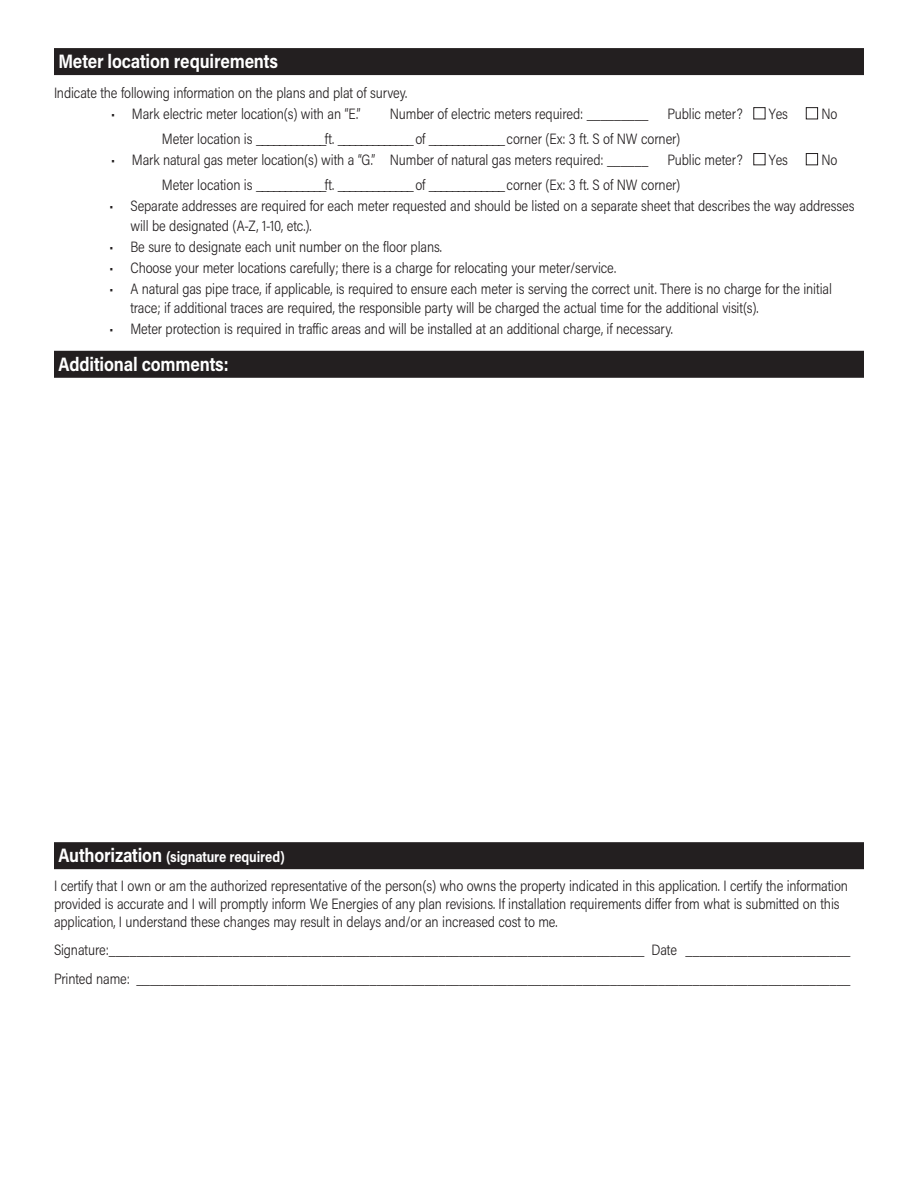
<style>
.page{position:relative;width:918px;height:1188px;background:#fff}
.page>*{position:absolute;margin:0;border:0;box-sizing:border-box;transform-origin:0 0}
.t1{font:700 19.5px "Acumin Pro Semi Cond";letter-spacing:-.01em;color:#fff;scale:.91 1}
.rules{font:300 15px/19.5px "Acumin Pro Semi Cond";letter-spacing:-.01em;color:#231f20;scale:.91 1}
.t2{font:700 15px "Acumin Pro Semi Cond";letter-spacing:-.01em;color:#fff;scale:.91 1}
.s1{font-size:19.5px}
</style>
<div class="page">
<div style="left:54px;top:48px;width:810px;height:27px;background:#231f20"></div>
<div style="left:54px;top:351px;width:810px;height:27px;background:#231f20"></div>
<div style="left:54px;top:842px;width:810px;height:27px;background:#231f20"></div>
<div style="left:753px;top:107px;width:12px;height:12px;border:1px solid #231f20"></div>
<div style="left:806px;top:107px;width:12px;height:12px;border:1px solid #231f20"></div>
<div style="left:753px;top:153px;width:12px;height:12px;border:1px solid #231f20"></div>
<div style="left:806px;top:153px;width:12px;height:12px;border:1px solid #231f20"></div>
<p class="t1" style="left:58px;top:48px;width:243px">Meter location requirements</p>
<p class="rules" style="left:54px;top:83px;width:390px">Indicate the following information on the plans and plat of survey.</p>
<p class="rules" style="left:111px;top:104px;width:276px">• Mark electric meter location(s) with an “E.”</p>
<p class="rules" style="left:390px;top:104px;width:286px">Number of electric meters required: _________</p>
<p class="rules" style="left:667px;top:104px;width:84px">Public meter?</p>
<p class="rules" style="left:769px;top:104px;width:23px">Yes</p>
<p class="rules" style="left:821px;top:104px;width:19px">No</p>
<p class="rules" style="left:162px;top:129px;width:571px">Meter location is ____________ft. _____________ of _____________ corner (Ex: 3 ft. S of NW corner)</p>
<p class="rules" style="left:111px;top:150px;width:592px">• Mark natural gas meter location(s) with a “G.” Number of natural gas meters required: ______</p>
<p class="rules" style="left:667px;top:150px;width:84px">Public meter?</p>
<p class="rules" style="left:769px;top:150px;width:23px">Yes</p>
<p class="rules" style="left:821px;top:150px;width:19px">No</p>
<p class="rules" style="left:162px;top:175px;width:571px">Meter location is ____________ft. _____________ of _____________ corner (Ex: 3 ft. S of NW corner)</p>
<p class="rules" style="left:130px;top:196px;width:797px;text-indent:-21px">• Separate addresses are required for each meter requested and should be listed on a separate sheet that describes the way addresses will be designated (A-Z, 1-10, etc.).</p>
<p class="rules" style="left:110px;top:236px;width:367px">• Be sure to designate each unit number on the floor plans.</p>
<p class="rules" style="left:110px;top:257px;width:558px">• Choose your meter locations carefully; there is a charge for relocating your meter/service.</p>
<p class="rules" style="left:130px;top:278px;width:772px;text-indent:-21px">• A natural gas pipe trace, if applicable, is required to ensure each meter is serving the correct unit. There is no charge for the initial trace; if additional traces are required, the responsible party will be charged the actual time for the additional visit(s).</p>
<p class="rules" style="left:110px;top:319px;width:621px">• Meter protection is required in traffic areas and will be installed at an additional charge, if necessary.</p>
<p class="t1" style="left:58px;top:350px;width:188px">Additional comments:</p>
<p class="t2" style="left:58px;top:847px;width:250px"><span class="s1">Authorization</span> (signature required)</p>
<p class="rules" style="left:54px;top:876px;width:874px;line-height:18px">I certify that I own or am the authorized representative of the person(s) who owns the property indicated in this application. I certify the information provided is accurate and I will promptly inform We Energies of any plan revisions. If installation requirements differ from what is submitted on this application, I understand these changes may result in delays and/or an increased cost to me.</p>
<p class="rules" style="left:54px;top:940px;width:877px">Signature:______________________________________________________________________________ Date ________________________</p>
<p class="rules" style="left:54px;top:968px;width:877px">Printed name: ________________________________________________________________________________________________________</p>
</div>
